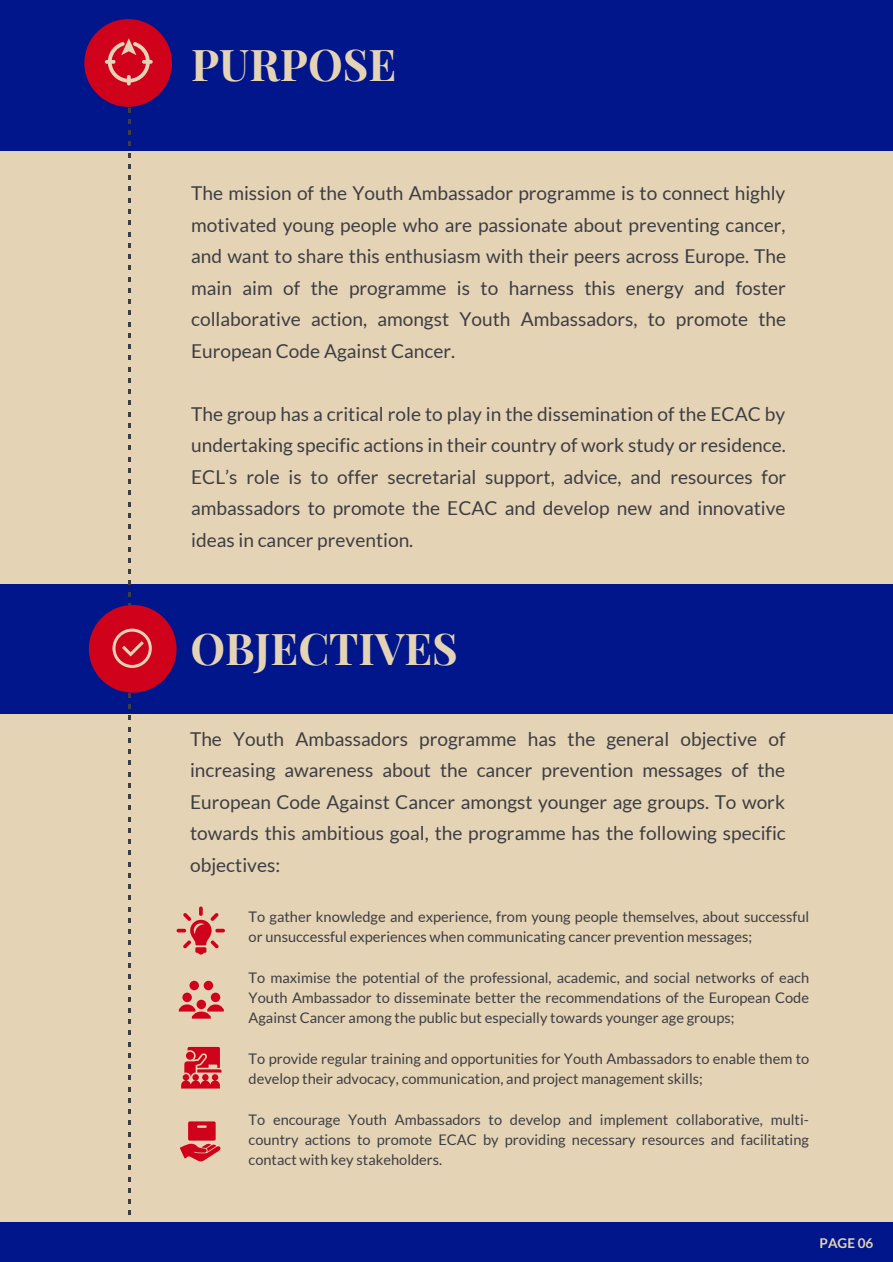
<style>
.page{position:relative;width:893px;height:1262px;background:#fff}
.page>*{position:absolute;margin:0;border:0;box-sizing:border-box;transform-origin:0 0}
.t1{font:700 43.8px "Playfair Display";color:#e5d3b5}
.t2{font:19.05px/31.5px "Lato";color:#3d3e43;text-align:justify}
.t3{font:14.55px/20.2px "Lato";color:#3d3e43}
.t4{font:700 13.5px "Lato";color:#e5d3b5}
</style>
<div class="page">
<div style="left:0;top:0;width:892px;height:1261px;background:#e5d3b5"></div>
<div style="left:0;top:0;width:892px;height:151px;background:#00168a"></div>
<div style="left:0;top:585px;width:892px;height:129px;background:#00168a"></div>
<div style="left:84px;top:19px;width:88px;height:88px;background:#d0021b;border-radius:50%"></div>
<div style="left:89px;top:605px;width:87px;height:87px;background:#d0021b;border-radius:50%"></div>
<svg style="left:112px;top:628px;width:40px;height:40px"></svg>
<div style="left:0;top:1222px;width:892px;height:39px;background:#00168a"></div>
<svg style="left:179px;top:980px;width:45px;height:38px"></svg>
<svg style="left:176px;top:906px;width:49px;height:48px"></svg>
<svg style="left:181px;top:1047px;width:40px;height:41px"></svg>
<svg style="left:180px;top:1121px;width:40px;height:40px"></svg>
<svg style="left:105px;top:38px;width:48px;height:48px"></svg>
<h1 class="t1" style="left:191px;top:30px;width:206px">PURPOSE</h1>
<p class="t2" style="left:191px;top:177px;width:596px">The mission of the Youth Ambassador programme is to connect highly motivated young people who are passionate about preventing cancer, and want to share this enthusiasm with their peers across Europe. The main aim of the programme is to harness this energy and foster collaborative action, amongst Youth Ambassadors, to promote the European Code Against Cancer.</p>
<p class="t2" style="left:191px;top:398px;width:596px">The group has a critical role to play in the dissemination of the ECAC by undertaking specific actions in their country of work study or residence.<br>ECL’s role is to offer secretarial support, advice, and resources for ambassadors to promote the ECAC and develop new and innovative ideas in cancer prevention.</p>
<h1 class="t1" style="left:190px;top:613px;width:269px">OBJECTIVES</h1>
<p class="t2" style="left:190px;top:722px;width:597px">The Youth Ambassadors programme has the general objective of increasing awareness about the cancer prevention messages of the European Code Against Cancer amongst younger age groups. To work towards this ambitious goal, the programme has the following specific objectives:</p>
<p class="t3" style="left:248px;top:906px;width:562px">To gather knowledge and experience, from young people themselves, about successful or unsuccessful experiences when communicating cancer prevention messages;</p>
<p class="t3" style="left:248px;top:967px;width:562px;text-align:justify">To maximise the potential of the professional, academic, and social networks of each Youth Ambassador to disseminate better the recommendations of the European Code Against Cancer among the public but especially towards younger age groups;</p>
<p class="t3" style="left:248px;top:1048px;width:562px">To provide regular training and opportunities for Youth Ambassadors to enable them to develop their advocacy, communication, and project management skills;</p>
<p class="t3" style="left:248px;top:1109px;width:562px;text-align:justify">To encourage Youth Ambassadors to develop and implement collaborative, multi&shy;country actions to promote ECAC by providing necessary resources and facilitating contact with key stakeholders.</p>
<p class="t4" style="left:819px;top:1235px;width:55px">PAGE 06</p>
</div>
